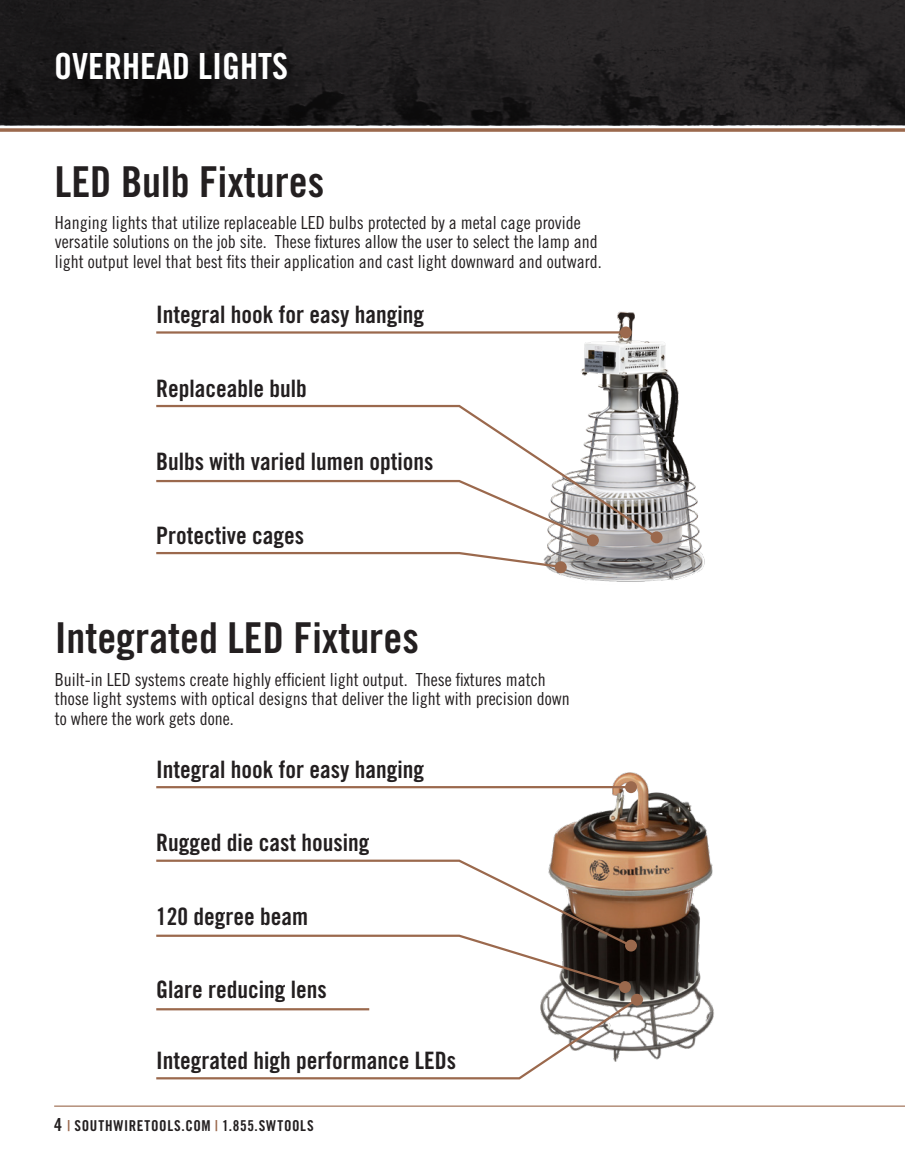
<style>
.page{position:relative;width:905px;height:1175px;background:#fff}
.page>*{position:absolute;margin:0;border:0;box-sizing:border-box;transform-origin:0 0}
.t1{font:42.6px "Trade Gothic LT Std Bd Cn 20";color:#231f20}
.t2{font:36px "Trade Gothic LT Std Bd Cn 20";color:#fff}
.t3{font:24px "Trade Gothic LT Std Bd Cn 20";color:#231f20}
.t4{font:18px/19.5px "Trade Gothic LT Std Cn 18";color:#231f20}
.t5{font:15px "Trade Gothic LT Std Bd Cn 20";letter-spacing:.045em;color:#231f20}
.s1{font-size:18px}
.s2{color:#9b694d}
</style>
<div class="page">
<hr style="left:54px;top:1105px;width:850px;height:1px;background:#9b694d">
<div style="left:0;top:0;width:904px;height:125px;background:#231f20"></div>
<hr style="left:0;top:128px;width:904px;height:3px;background:#9b694d">
<img style="left:547px;top:311px;width:158px;height:271px">
<img style="left:542px;top:772px;width:172px;height:288px">
<svg style="left:156px;top:404px;width:504px;height:137px"></svg>
<div style="left:650px;top:531px;width:12px;height:12px;background:#9b694d;border-radius:50%"></div>
<svg style="left:156px;top:479px;width:439px;height:63px"></svg>
<div style="left:587px;top:534px;width:12px;height:12px;background:#9b694d;border-radius:50%"></div>
<svg style="left:156px;top:551px;width:405px;height:18px"></svg>
<div style="left:555px;top:561px;width:11px;height:12px;background:#9b694d;border-radius:50%"></div>
<div style="left:625px;top:939px;width:12px;height:12px;background:#9b694d;border-radius:50%"></div>
<div style="left:619px;top:981px;width:12px;height:12px;background:#9b694d;border-radius:50%"></div>
<div style="left:631px;top:993px;width:12px;height:12px;background:#9b694d;border-radius:50%"></div>
<svg style="left:156px;top:330px;width:465px;height:5px"></svg>
<div style="left:620px;top:326px;width:11px;height:12px;background:#9b694d;border-radius:50%"></div>
<svg style="left:156px;top:858px;width:476px;height:89px"></svg>
<svg style="left:156px;top:933px;width:468px;height:55px"></svg>
<svg style="left:156px;top:785px;width:469px;height:4px"></svg>
<svg style="left:156px;top:998px;width:480px;height:82px"></svg>
<hr style="left:156px;top:1008px;width:213px;height:2px;background:#9b694d">
<div style="left:625px;top:781px;width:12px;height:12px;background:#9b694d;border-radius:50%"></div>
<h2 class="t2" style="left:54px;top:45px;width:235px">OVERHEAD LIGHTS</h2>
<h1 class="t1" style="left:55px;top:156px;width:271px">LED Bulb Fixtures</h1>
<p class="t4" style="left:55px;top:212px;width:548px">Hanging lights that utilize replaceable LED bulbs protected by a metal cage provide versatile solutions on the job site. These fixtures allow the user to select the lamp and light output level that best fits their application and cast light downward and outward.</p>
<h3 class="t3" style="left:156px;top:300px;width:269px">Integral hook for easy hanging</h3>
<h3 class="t3" style="left:156px;top:373px;width:152px">Replaceable bulb</h3>
<h3 class="t3" style="left:156px;top:447px;width:279px">Bulbs with varied lumen options</h3>
<h3 class="t3" style="left:156px;top:520px;width:149px">Protective cages</h3>
<h1 class="t1" style="left:55px;top:612px;width:365px">Integrated LED Fixtures</h1>
<p class="t4" style="left:55px;top:669px;width:516px">Built-in LED systems create highly efficient light output. These fixtures match those light systems with optical designs that deliver the light with precision down to where the work gets done.</p>
<h3 class="t3" style="left:156px;top:754px;width:269px">Integral hook for easy hanging</h3>
<h3 class="t3" style="left:156px;top:828px;width:215px">Rugged die cast housing</h3>
<h3 class="t3" style="left:156px;top:901px;width:153px">120 degree beam</h3>
<h3 class="t3" style="left:156px;top:975px;width:172px">Glare reducing lens</h3>
<h3 class="t3" style="left:156px;top:1045px;width:301px">Integrated high performance LEDs</h3>
<p class="t5" style="left:54px;top:1116px;width:261px"><span class="s1">4</span> <span class="s2">|</span> SOUTHWIRETOOLS.COM <span class="s2">|</span> 1.855.SWTOOLS</p>
</div>
